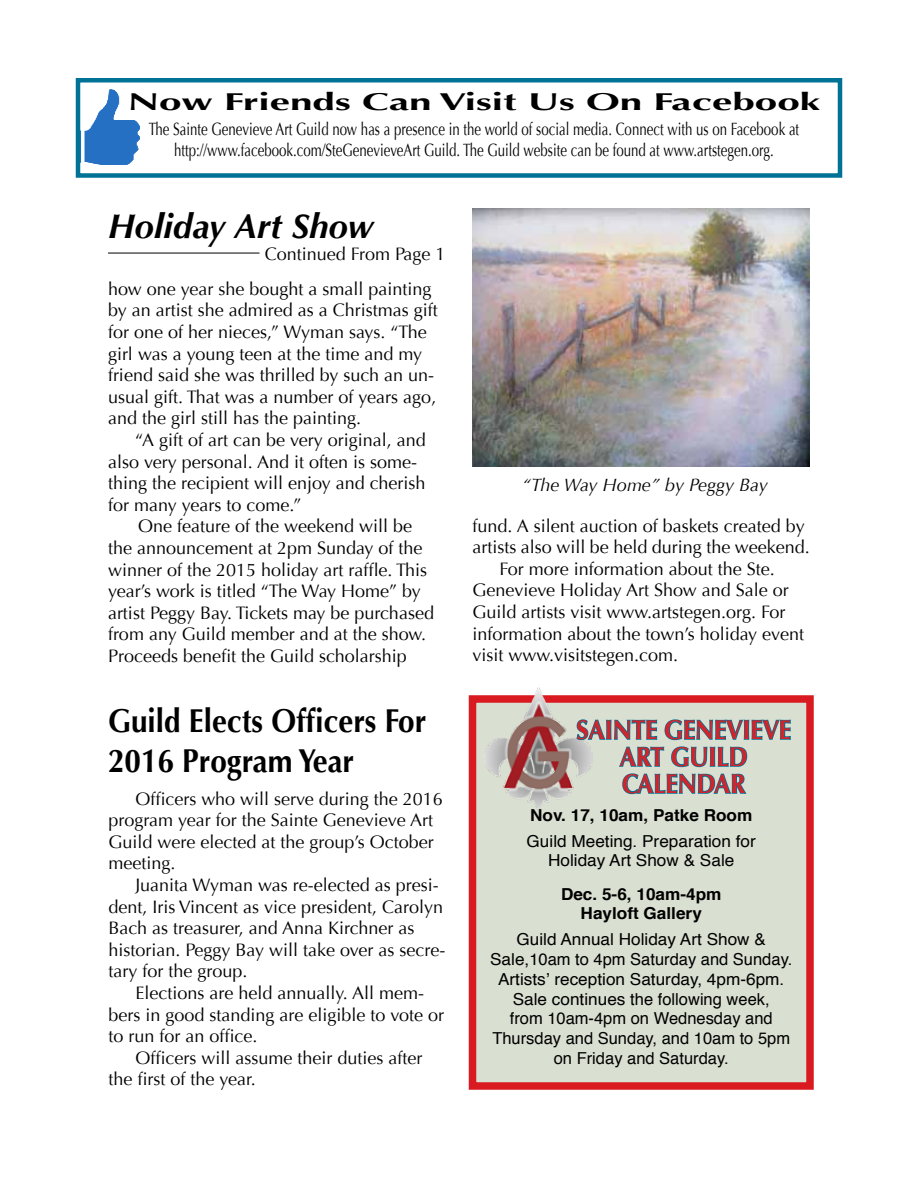
<style>
.page{position:relative;width:918px;height:1188px;background:#fff}
.page>*{position:absolute;margin:0;border:0;box-sizing:border-box;transform-origin:0 0}
.t1{font:italic 700 34.5px "Optima";color:#000}
.t2{font:700 33px/39.6px "Optima";color:#000;scale:.9 1}
.t3{font:700 27px/27px "Optima";color:#d2232a;text-align:center;scale:.9 1}
.t4{font:700 24.3px "Optima";color:#000;scale:1.67 1}
.t5{font:18px/21.6px "Optima";color:#000}
.t6{font:italic 18px "Optima";color:#000}
.t7{font:17.7px/21.3px "Optima";color:#000;text-align:center;scale:.75 1}
.t8{font:16.5px/19.8px "Helvetica";color:#000;text-align:center;scale:1.04 1}
.t9{font:700 16.5px/19.8px "Helvetica";color:#000;text-align:center;scale:1.04 1}
</style>
<div class="page">
<div style="left:469px;top:695px;width:345px;height:395px;background:#d9dfd1;border:8px solid #d91a21"></div>
<img style="left:485px;top:688px;width:107px;height:120px">
<hr style="left:108px;top:253px;width:152px;height:1px;background:#000">
<img style="left:472px;top:208px;width:338px;height:259px">
<img style="left:81px;top:90px;width:59px;height:74px">
<div style="left:76px;top:78px;width:766px;height:100px;border:4px solid #007296"></div>
<svg style="left:576px;top:718px;width:215px;height:77px"></svg>
<h3 class="t4" style="left:128px;top:87px;width:416px">Now Friends Can Visit Us On Facebook</h3>
<p class="t7" style="left:149px;top:119px;width:869px">The Sainte Genevieve Art Guild now has a presence in the world of social media. Connect with us on Facebook at http://www.facebook.com/SteGenevieveArt Guild. The Guild website can be found at www.artstegen.org.</p>
<h1 class="t1" style="left:108px;top:206px;width:267px">Holiday Art Show</h1>
<p class="t5" style="left:265px;top:243px;width:182px">Continued From Page 1</p>
<p class="t5" style="left:108px;top:278px;width:331px">how one year she bought a small painting by an artist she admired as a Christmas gift for one of her nieces,” Wyman says. “The girl was a young teen at the time and my friend said she was thrilled by such an un&shy;usual gift. That was a number of years ago, and the girl still has the painting.</p>
<p class="t5" style="left:108px;top:429px;width:319px;text-indent:27px">“A gift of art can be very original, and also very personal. And it often is some&shy;thing the recipient will enjoy and cherish for many years to come.”</p>
<p class="t5" style="left:108px;top:516px;width:328px;text-indent:30px">One feature of the weekend will be the announcement at 2pm Sunday of the winner of the 2015 holiday art raffle. This year’s work is titled “The Way Home” by artist Peggy Bay. Tickets may be purchased from any Guild member and at the show.<br>Proceeds benefit the Guild scholarship</p>
<h2 class="t2" style="left:108px;top:702px;width:355px">Guild Elects Officers For<br>2016 Program Year</h2>
<p class="t5" style="left:108px;top:788px;width:336px;text-indent:27px">Officers who will serve during the 2016 program year for the Sainte Genevieve Art<br>Guild were elected at the group’s October meeting.</p>
<p class="t5" style="left:108px;top:874px;width:339px;text-indent:27px">Juanita Wyman was re-elected as presi&shy;dent, Iris Vincent as vice president, Carolyn Bach as treasurer, and Anna Kirchner as historian. Peggy Bay will take over as secre&shy;tary for the group.</p>
<p class="t5" style="left:108px;top:982px;width:337px;text-indent:27px">Elections are held annually. All mem&shy;bers in good standing are eligible to vote or to run for an office.</p>
<p class="t5" style="left:108px;top:1047px;width:316px;text-indent:27px">Officers will assume their duties after the first of the year.</p>
<p class="t6" style="left:522px;top:474px;width:247px">“The Way Home” by Peggy Bay</p>
<p class="t5" style="left:472px;top:515px;width:334px">fund. A silent auction of baskets created by</p>
<p class="t5" style="left:472px;top:537px;width:339px">artists also will be held during the weekend.</p>
<p class="t5" style="left:500px;top:558px;width:277px">For more information about the Ste.</p>
<p class="t5" style="left:472px;top:580px;width:318px">Genevieve Holiday Art Show and Sale or</p>
<p class="t5" style="left:472px;top:601px;width:314px">Guild artists visit www.artstegen.org. For</p>
<p class="t5" style="left:472px;top:623px;width:333px">information about the town’s holiday event</p>
<p class="t5" style="left:472px;top:645px;width:207px">visit www.visitstegen.com.</p>
<h3 class="t3" style="left:576px;top:717px;width:240px">SAINTE GENEVIEVE<br>ART GUILD<br>CALENDAR</h3>
<p class="t9" style="left:530px;top:805px;width:215px">Nov. 17, 10am, Patke Room</p>
<p class="t8" style="left:527px;top:831px;width:222px">Guild Meeting. Preparation for<br>Holiday Art Show &amp; Sale</p>
<p class="t9" style="left:561px;top:884px;width:156px">Dec. 5-6, 10am-4pm<br>Hayloft Gallery</p>
<p class="t8" style="left:490px;top:930px;width:292px">Guild Annual Holiday Art Show &amp; Sale,10am to 4pm Saturday and Sunday.<br>Artists’ reception Saturday, 4pm-6pm.<br>Sale continues the following week,<br>from 10am-4pm on Wednesday and Thursday and Sunday, and 10am to 5pm on Friday and Saturday.</p>
</div>
